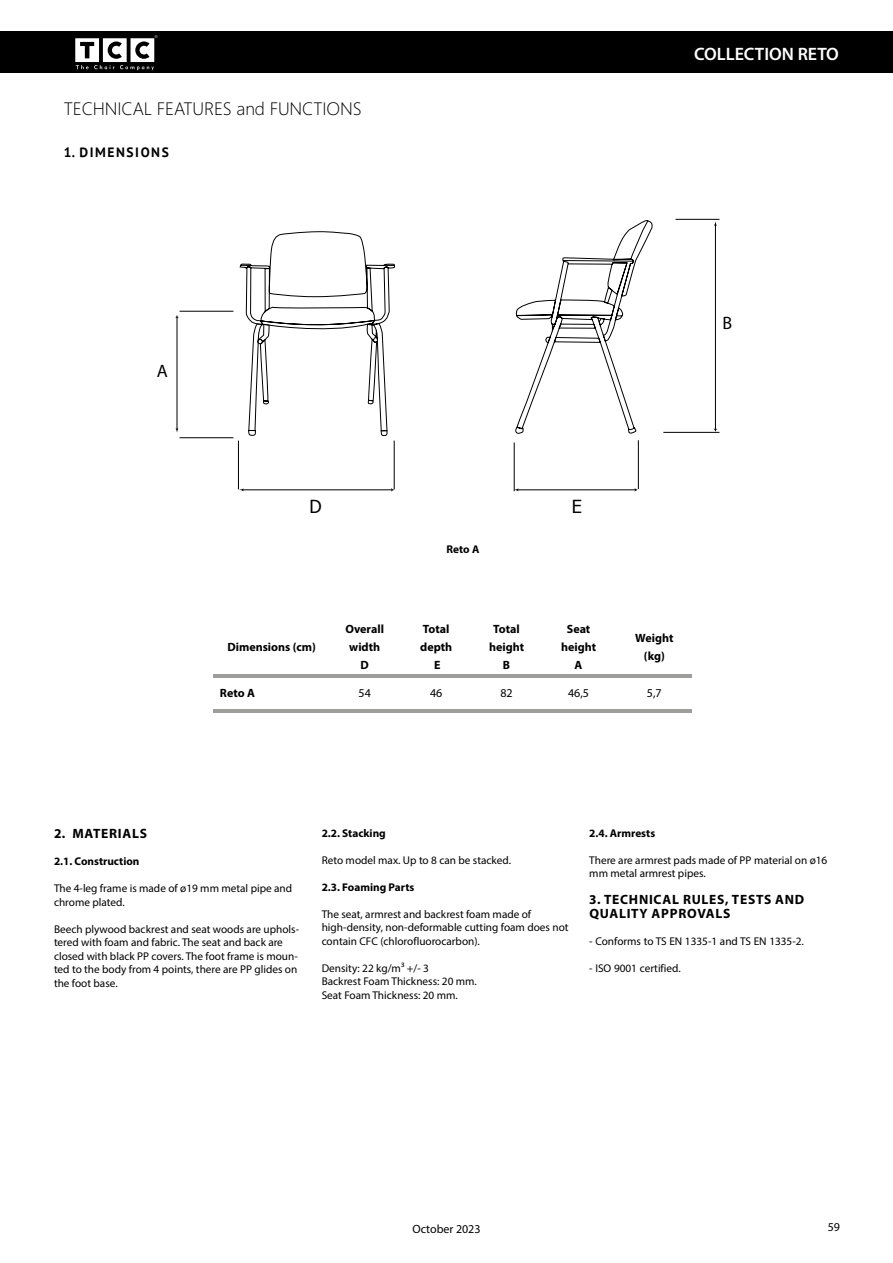
<style>
.page{position:relative;width:893px;height:1263px;background:#fff}
.page>*{position:absolute;margin:0;border:0;box-sizing:border-box;transform-origin:0 0}
.t1{font:18px "Webly Sleek UI Light";letter-spacing:-.005em;color:#000}
.t2{font:600 18px "Myriad Pro";color:#fff}
.t3{font:18px "Myriad Pro";color:#000}
.t4{font:18px "Tahoma";color:#000}
.t5{font:700 13.5px/13.5px "Myriad Pro";letter-spacing:.055em;color:#000}
.t6{font:700 13.5px "PT Sans";letter-spacing:.115em;color:#000}
.t7{font:700 12px/17.9px "Myriad Pro";color:#000;text-align:center}
.t8{font:12px "Myriad Pro";color:#000}
.t9{font:11.25px/13.5px "Myriad Pro";color:#000}
.t10{font:700 11.25px "Myriad Pro";color:#000}
</style>
<div class="page">
<div style="left:0;top:32px;width:893px;height:41px;background:#000"></div>
<svg style="left:239px;top:220px;width:414px;height:214px"></svg>
<hr style="left:238px;top:441px;width:1px;height:48px;background:#000">
<hr style="left:180px;top:437px;width:53px;height:1px;background:#000">
<hr style="left:180px;top:311px;width:53px;height:1px;background:#000">
<hr style="left:177px;top:317px;width:1px;height:113px;background:#000">
<hr style="left:242px;top:490px;width:150px;height:1px;background:#000">
<hr style="left:517px;top:490px;width:118px;height:1px;background:#000">
<svg style="left:634px;top:488px;width:4px;height:4px"></svg>
<hr style="left:715px;top:224px;width:1px;height:205px;background:#000">
<hr style="left:394px;top:441px;width:1px;height:48px;background:#000">
<hr style="left:514px;top:442px;width:1px;height:49px;background:#000">
<hr style="left:638px;top:440px;width:1px;height:49px;background:#000">
<hr style="left:663px;top:432px;width:56px;height:1px;background:#000">
<hr style="left:676px;top:219px;width:43px;height:1px;background:#000">
<svg style="left:248px;top:323px;width:140px;height:113px"></svg>
<hr style="left:213px;top:709px;width:479px;height:3px;background:#9d9d9c">
<hr style="left:213px;top:674px;width:479px;height:3px;background:#9d9d9c">
<svg style="left:75px;top:35px;width:82px;height:35px"></svg>
<h1 class="t1" style="left:64px;top:95px;width:299px">TECHNICAL FEATURES and FUNCTIONS</h1>
<p class="t6" style="left:64px;top:144px;width:107px">1. DIMENSIONS</p>
<h1 class="t2" style="left:694px;top:43px;width:146px">COLLECTION RETO</h1>
<h1 class="t3" style="left:157px;top:359px;width:13px">A</h1>
<h1 class="t3" style="left:722px;top:312px;width:11px">B</h1>
<h1 class="t4" style="left:309px;top:495px;width:14px">D</h1>
<h1 class="t4" style="left:572px;top:495px;width:12px">E</h1>
<p class="t7" style="left:227px;top:637px;width:90px">Dimensions (cm)</p>
<p class="t10" style="left:446px;top:542px;width:35px">Reto A</p>
<p class="t7" style="left:345px;top:619px;width:40px">Overall width<br>D</p>
<p class="t7" style="left:420px;top:619px;width:34px">Total depth<br>E</p>
<p class="t7" style="left:489px;top:619px;width:37px">Total height<br>B</p>
<p class="t7" style="left:561px;top:619px;width:37px">Seat height<br>A</p>
<p class="t7" style="left:635px;top:628px;width:40px">Weight (kg)</p>
<p class="t7" style="left:220px;top:684px;width:37px">Reto A</p>
<p class="t8" style="left:359px;top:686px;width:14px">54</p>
<p class="t8" style="left:430px;top:686px;width:14px">46</p>
<p class="t8" style="left:500px;top:686px;width:14px">82</p>
<p class="t8" style="left:568px;top:686px;width:22px">46,5</p>
<p class="t8" style="left:647px;top:686px;width:16px">5,7</p>
<p class="t5" style="left:54px;top:826px;width:95px">2. MATERIALS</p>
<p class="t10" style="left:54px;top:854px;width:87px">2.1. Construction</p>
<p class="t9" style="left:54px;top:881px;width:240px">The 4-leg frame is made of ø19 mm metal pipe and chrome plated.</p>
<p class="t9" style="left:54px;top:922px;width:247px">Beech plywood backrest and seat woods are uphols&shy;tered with foam and fabric. The seat and back are closed with black PP covers. The foot frame is moun&shy;ted to the body from 4 points, there are PP glides on the foot base.</p>
<p class="t10" style="left:322px;top:825px;width:66px">2.2. Stacking</p>
<p class="t9" style="left:322px;top:853px;width:191px">Reto model max. Up to 8 can be stacked.</p>
<p class="t10" style="left:322px;top:879px;width:94px">2.3. Foaming Parts</p>
<p class="t9" style="left:322px;top:907px;width:248px">The seat, armrest and backrest foam made of high-density, non-deformable cutting foam does not contain CFC (chlorofluorocarbon).</p>
<p class="t9" style="left:322px;top:961px;width:157px">Density: 22 kg/m³ +/- 3<br>Backrest Foam Thickness: 20 mm.<br>Seat Foam Thickness: 20 mm.</p>
<p class="t10" style="left:589px;top:825px;width:67px">2.4. Armrests</p>
<p class="t9" style="left:589px;top:853px;width:240px">There are armrest pads made of PP material on ø16 mm metal armrest pipes.</p>
<p class="t5" style="left:589px;top:892px;width:217px">3. TECHNICAL RULES, TESTS AND<br>QUALITY APPROVALS</p>
<p class="t9" style="left:589px;top:934px;width:216px">- Conforms to TS EN 1335-1 and TS EN 1335-2.</p>
<p class="t9" style="left:589px;top:961px;width:93px">- ISO 9001 certified.</p>
<p class="t8" style="left:412px;top:1222px;width:70px">October 2023</p>
<p class="t8" style="left:828px;top:1220px;width:14px">59</p>
</div>
